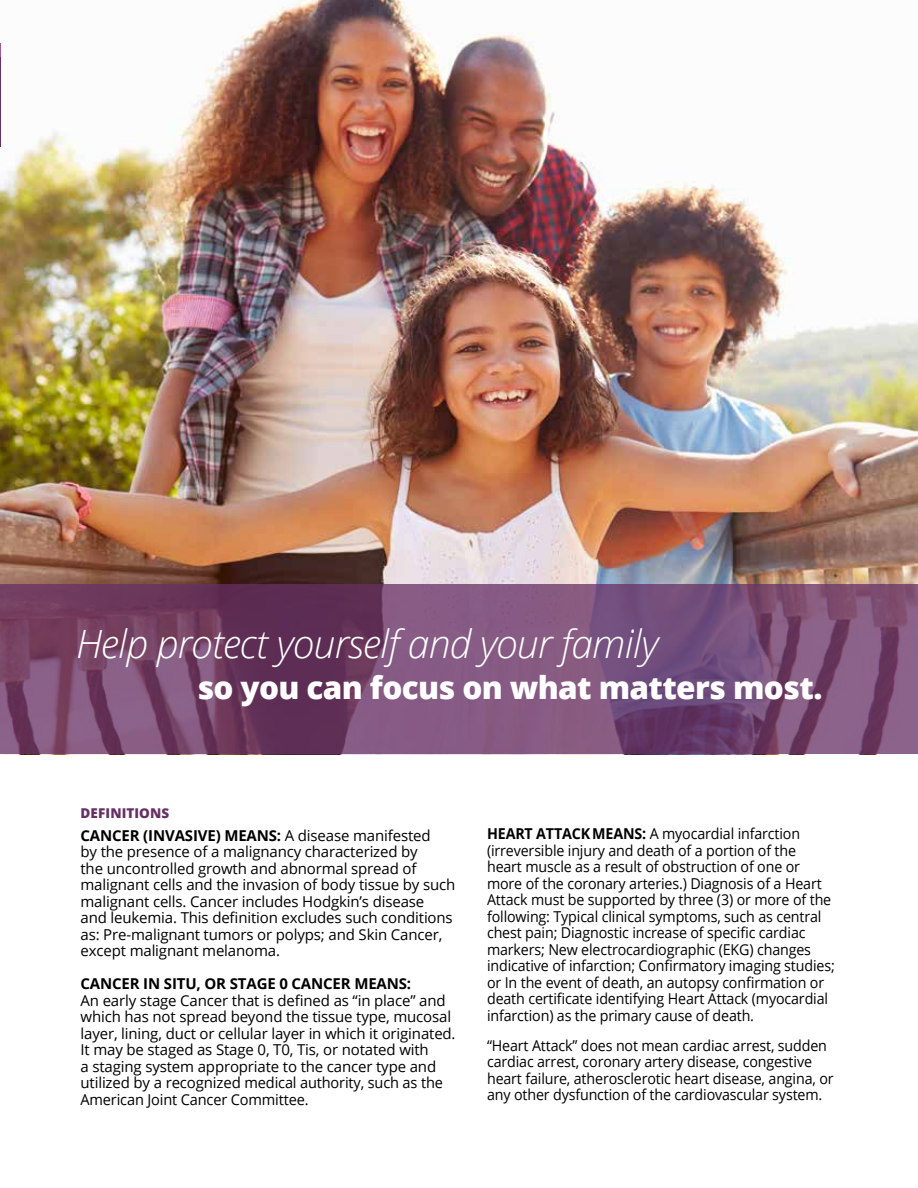
<style>
.page{position:relative;width:918px;height:1188px;background:#fff}
.page>*{position:absolute;margin:0;border:0;box-sizing:border-box;transform-origin:0 0}
.t1{font:italic 300 39px "Open Sans";letter-spacing:-.02em;color:#fff}
.t2{font:800 31.5px "Open Sans";letter-spacing:-.02em;color:#fff}
.t3{font:15px/16.5px "Open Sans";letter-spacing:-.01em;color:#000;scale:.95 1}
.t4{font:15px/16.5px "Open Sans";letter-spacing:-.01em;color:#000}
.t5{font:700 15px "Open Sans";letter-spacing:-.01em;color:#000}
.t6{font:800 13.5px "Open Sans";letter-spacing:.005em;color:#673065}
.s1{font-weight:700}
</style>
<div class="page">
<img style="left:0;top:0;width:918px;height:584px">
<hr style="left:0;top:43px;width:1px;height:70px;background:#a25b95">
<hr style="left:0;top:57px;width:1px;height:90px;background:#663165">
<svg style="left:0;top:584px;width:918px;height:170px;background:#774a72"></svg>
<h1 class="t1" style="left:76px;top:617px;width:584px">Help protect yourself and your family</h1>
<h2 class="t2" style="left:197px;top:664px;width:627px">so you can focus on what matters most.</h2>
<p class="t6" style="left:81px;top:802px;width:90px">DEFINITIONS</p>
<p class="t4" style="left:81px;top:827px;width:376px"><span class="s1">CANCER (INVASIVE) MEANS:</span> A disease manifested<br>by the presence of a malignancy characterized by<br>the uncontrolled growth and abnormal spread of malignant cells and the invasion of body tissue by such malignant cells. Cancer includes Hodgkin’s disease<br>and leukemia. This definition excludes such conditions as: Pre-malignant tumors or polyps; and Skin Cancer, except malignant melanoma.</p>
<p class="t5" style="left:81px;top:973px;width:332px">CANCER IN SITU, OR STAGE 0 CANCER MEANS:</p>
<p class="t4" style="left:81px;top:992px;width:377px">An early stage Cancer that is defined as “in place” and which has not spread beyond the tissue type, mucosal layer, lining, duct or cellular layer in which it originated.<br>It may be staged as Stage 0, T0, Tis, or notated with<br>a staging system appropriate to the cancer type and utilized by a recognized medical authority, such as the American Joint Cancer Committee.</p>
<p class="t3" style="left:487px;top:825px;width:368px"><span class="s1">HEART ATTACKMEANS:</span> A myocardial infarction (irreversible injury and death of a portion of the heart muscle as a result of obstruction of one or more of the coronary arteries.) Diagnosis of a Heart Attack must be supported by three (3) or more of the following: Typical clinical symptoms, such as central chest pain; Diagnostic increase of specific cardiac markers; New electrocardiographic (EKG) changes indicative of infarction; Confirmatory imaging studies; or In the event of death, an autopsy confirmation or death certificate identifying Heart Attack (myocardial infarction) as the primary cause of death.</p>
<p class="t3" style="left:487px;top:1037px;width:366px">“Heart Attack” does not mean cardiac arrest, sudden cardiac arrest, coronary artery disease, congestive heart failure, atherosclerotic heart disease, angina, or any other dysfunction of the cardiovascular system.</p>
</div>
